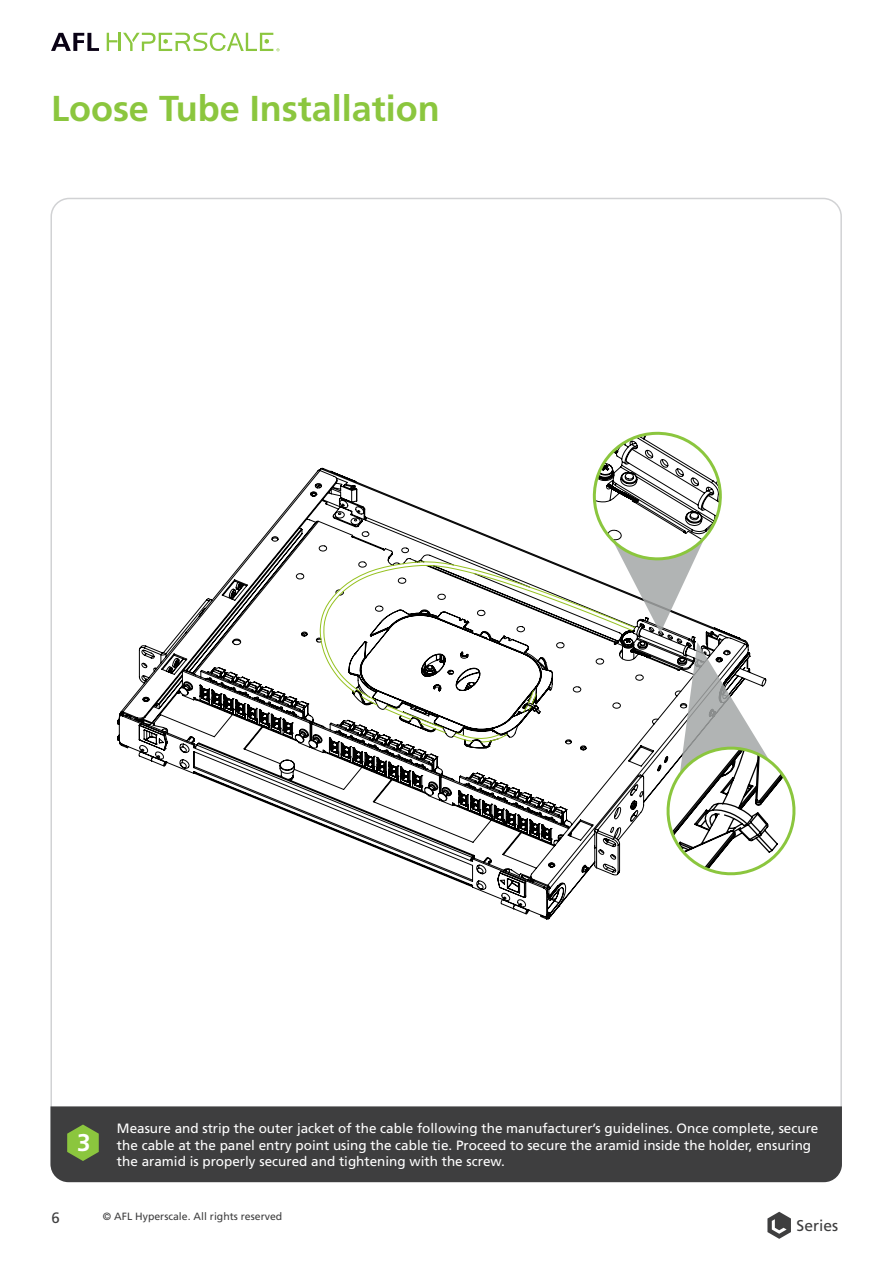
<style>
.page{position:relative;width:893px;height:1263px;background:#fff}
.page>*{position:absolute;margin:0;border:0;box-sizing:border-box;transform-origin:0 0}
.t1{font:700 36px "Frutiger LT Std";color:#8bc63e}
.t2{font:700 24.15px "Frutiger LT Std";color:#fff}
.t3{font:15.6px "Frutiger LT Std";color:#3e3e3f}
.t4{font:15px "Frutiger LT Std";color:#3e3e3f}
.t5{font:13.5px/16.2px "Frutiger LT Std";color:#fff}
.t6{font:10.5px "Frutiger LT Std";color:#3e3e3f}
</style>
<div class="page">
<div style="left:50px;top:1106px;width:792px;height:76px;background:#3e3e3f"></div>
<svg style="left:67px;top:1124px;width:32px;height:37px"></svg>
<svg style="left:117px;top:467px;width:631px;height:453px"></svg>
<svg style="left:319px;top:561px;width:317px;height:182px"></svg>
<svg style="left:591px;top:431px;width:131px;height:202px"></svg>
<svg style="left:659px;top:642px;width:137px;height:240px"></svg>
<svg style="left:51px;top:33px;width:48px;height:18px"></svg>
<hr style="left:118px;top:33px;width:3px;height:18px;background:#8bc63e">
<svg style="left:107px;top:33px;width:10px;height:18px"></svg>
<svg style="left:123px;top:33px;width:156px;height:18px"></svg>
<svg style="left:767px;top:1212px;width:24px;height:27px"></svg>
<h1 class="t1" style="left:51px;top:93px;width:390px">Loose Tube Installation</h1>
<h2 class="t2" style="left:77px;top:1133px;width:15px">3</h2>
<p class="t5" style="left:117px;top:1121px;width:703px">Measure and strip the outer jacket of the cable following the manufacturer’s guidelines. Once complete, secure the cable at the panel entry point using the cable tie. Proceed to secure the aramid inside the holder, ensuring the aramid is properly secured and tightening with the screw.</p>
<p class="t4" style="left:52px;top:1212px;width:10px">6</p>
<p class="t6" style="left:103px;top:1211px;width:181px">© AFL Hyperscale. All rights reserved</p>
<p class="t3" style="left:797px;top:1219px;width:43px">Series</p>
</div>
